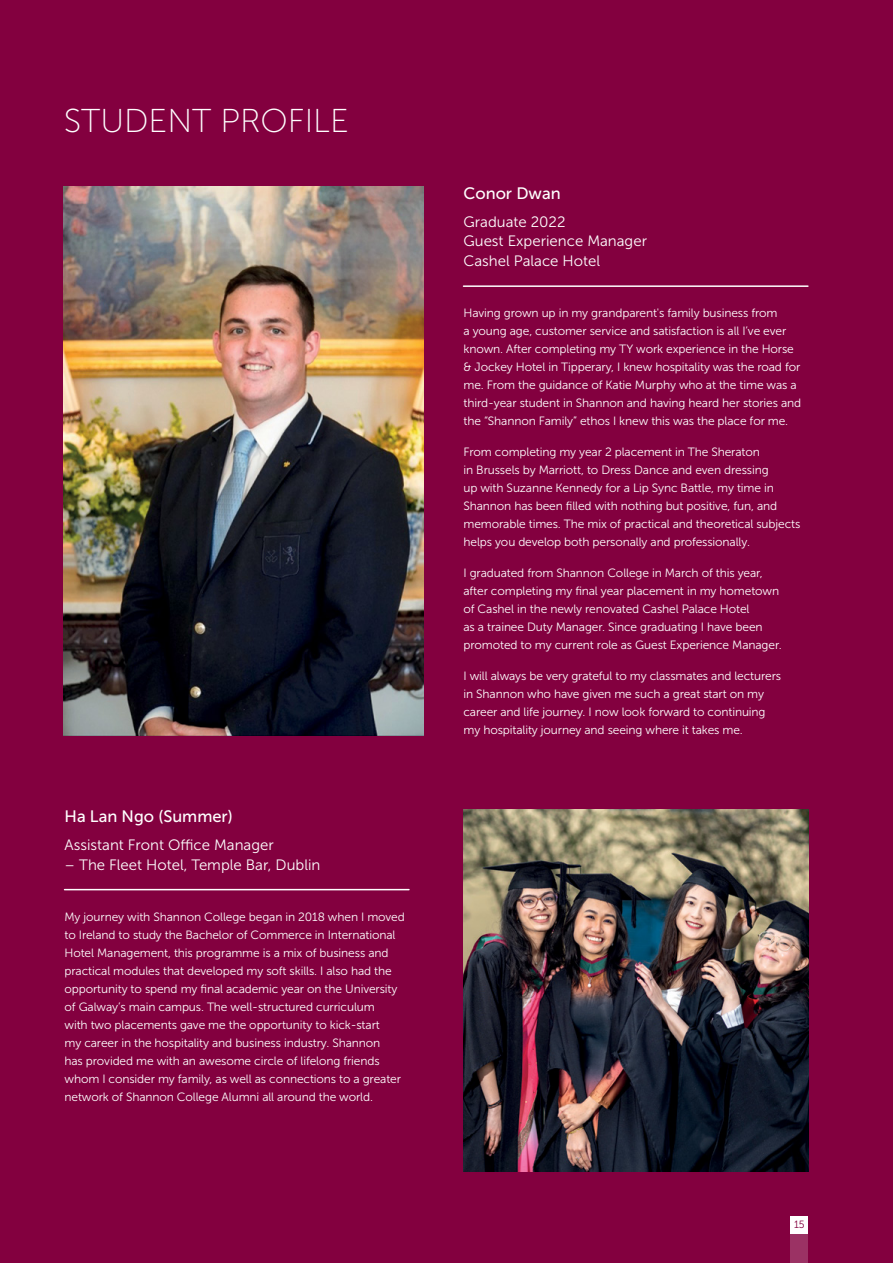
<style>
.page{position:relative;width:893px;height:1263px;background:#83003f}
.page>*{position:absolute;margin:0;border:0;box-sizing:border-box;transform-origin:0 0}
.t1{font:33px "Museo Sans 100";color:#fff}
.t2{font:16.5px "Museo Sans 500";color:#fff}
.t3{font:15px/19.5px "Museo Sans 300";color:#fff}
.t4{font:12px/18px "Museo Sans 300";letter-spacing:-.01em;color:#fff}
.t5{font:10.5px "Museo Sans 300";color:#83003f}
</style>
<div class="page">
<img style="left:64px;top:186px;width:359px;height:549px">
<img style="left:463px;top:810px;width:346px;height:361px">
<hr style="left:463px;top:285px;width:345px;height:2px;background:#fff">
<hr style="left:65px;top:889px;width:344px;height:1px;background:#fff">
<div style="left:791px;top:1216px;width:17px;height:17px;background:#fff"></div>
<div style="left:791px;top:1233px;width:17px;height:30px;background:#9b3264"></div>
<h1 class="t1" style="left:64px;top:103px;width:287px">STUDENT PROFILE</h1>
<h2 class="t2" style="left:65px;top:808px;width:170px">Ha Lan Ngo (Summer)</h2>
<p class="t3" style="left:65px;top:835px;width:211px">Assistant Front Office Manager</p>
<p class="t3" style="left:65px;top:855px;width:257px">– The Fleet Hotel, Temple Bar, Dublin</p>
<p class="t4" style="left:65px;top:908px;width:342px">My journey with Shannon College began in 2018 when I moved to Ireland to study the Bachelor of Commerce in International Hotel Management, this programme is a mix of business and practical modules that developed my soft skills. I also had the opportunity to spend my final academic year on the University of Galway’s main campus. The well-structured curriculum<br>with two placements gave me the opportunity to kick-start<br>my career in the hospitality and business industry. Shannon<br>has provided me with an awesome circle of lifelong friends whom I consider my family, as well as connections to a greater network of Shannon College Alumni all around the world.</p>
<h2 class="t2" style="left:463px;top:184px;width:99px">Conor Dwan</h2>
<p class="t3" style="left:463px;top:212px;width:185px">Graduate 2022<br>Guest Experience Manager<br>Cashel Palace Hotel</p>
<p class="t4" style="left:463px;top:304px;width:339px">Having grown up in my grandparent's family business from<br>a young age, customer service and satisfaction is all I’ve ever known. After completing my TY work experience in the Horse &amp; Jockey Hotel in Tipperary, I knew hospitality was the road for me. From the guidance of Katie Murphy who at the time was a third-year student in Shannon and having heard her stories and the “Shannon Family” ethos I knew this was the place for me.</p>
<p class="t4" style="left:463px;top:443px;width:338px">From completing my year 2 placement in The Sheraton<br>in Brussels by Marriott, to Dress Dance and even dressing<br>up with Suzanne Kennedy for a Lip Sync Battle, my time in Shannon has been filled with nothing but positive, fun, and memorable times. The mix of practical and theoretical subjects helps you develop both personally and professionally.</p>
<p class="t4" style="left:463px;top:564px;width:320px">I graduated from Shannon College in March of this year, after completing my final year placement in my hometown of Cashel in the newly renovated Cashel Palace Hotel<br>as a trainee Duty Manager. Since graduating I have been promoted to my current role as Guest Experience Manager.</p>
<p class="t4" style="left:463px;top:667px;width:319px">I will always be very grateful to my classmates and lecturers in Shannon who have given me such a great start on my career and life journey. I now look forward to continuing my hospitality journey and seeing where it takes me.</p>
<p class="t5" style="left:794px;top:1219px;width:12px">15</p>
</div>
